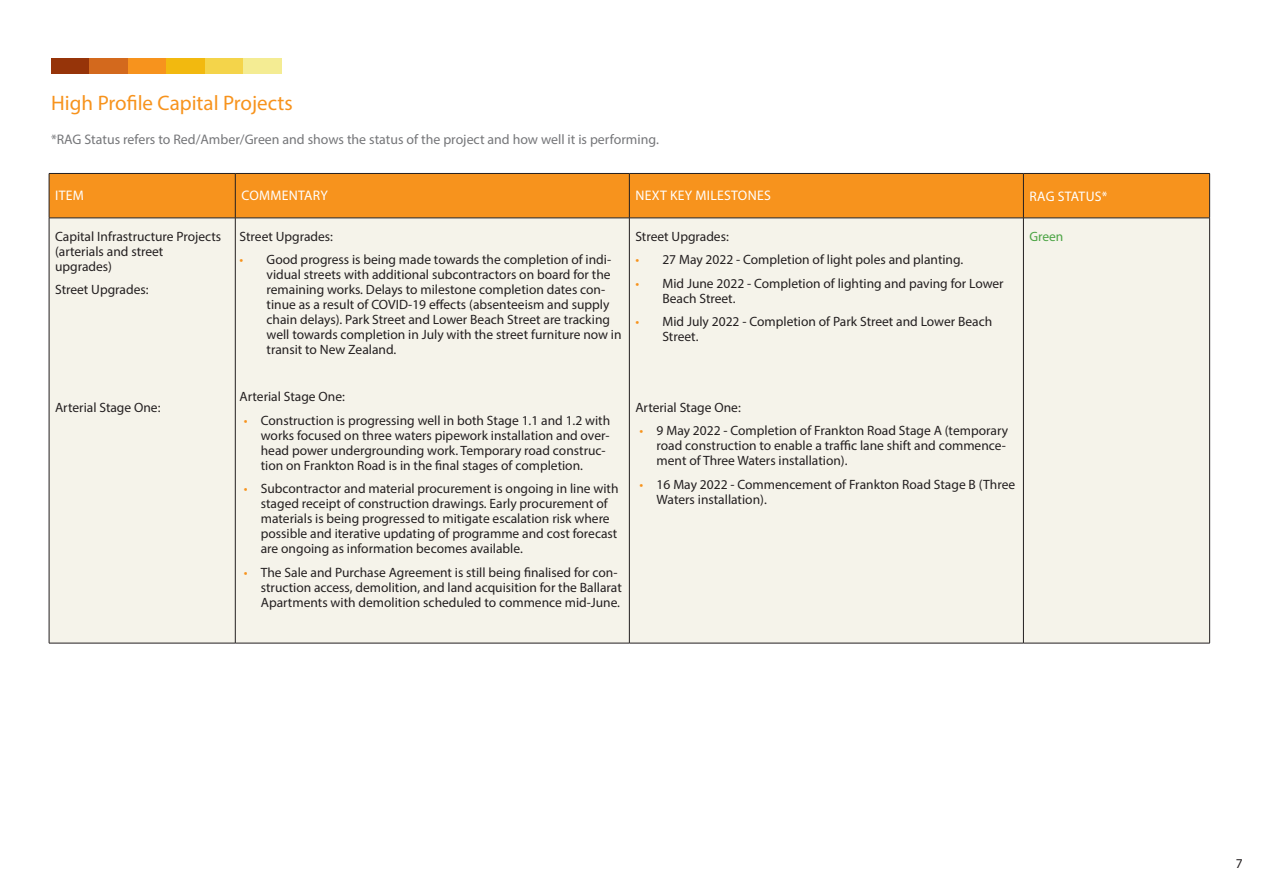
<style>
.page{position:relative;width:1263px;height:893px;background:#fff}
.page>*{position:absolute;margin:0;border:0;box-sizing:border-box;transform-origin:0 0}
.Heading_Orange{font:21px "Myriad Pro";color:#f7931d}
.VB2050_header{font:13.8px "Myriad Pro";color:#757679}
.KPI_Table_Headings{font:13.8px "Myriad Pro";letter-spacing:.02em;color:#fff}
.KPI_Table_Item{font:13.5px/15px "Myriad Pro";color:#231f20}
.KPI_Table_Bullets_Or{font:13.5px "Myriad Pro";color:#231f20}
.KPI_Table_Rag_Status{font:13.5px "Myriad Pro";color:#4ca445}
.s1{color:#f7931d}
</style>
<div class="page">
<div style="left:51px;top:58px;width:38px;height:15px;background:#963409"></div>
<div style="left:89px;top:58px;width:39px;height:15px;background:#d3691d"></div>
<div style="left:128px;top:58px;width:38px;height:15px;background:#f7931d"></div>
<div style="left:205px;top:58px;width:38px;height:15px;background:#f4d44a"></div>
<div style="left:166px;top:58px;width:39px;height:15px;background:#f2b90f"></div>
<div style="left:243px;top:58px;width:39px;height:15px;background:#f4ec93"></div>
<div style="left:50px;top:174px;width:1159px;height:44px;background:#f7931d"></div>
<div style="left:50px;top:219px;width:1159px;height:424px;background:#f5f3ea"></div>
<hr style="left:49px;top:173px;width:186px;height:1px;background:#231f20">
<hr style="left:49px;top:174px;width:1px;height:44px;background:#231f20">
<hr style="left:235px;top:173px;width:394px;height:1px;background:#231f20">
<hr style="left:235px;top:174px;width:1px;height:44px;background:#231f20">
<hr style="left:629px;top:173px;width:394px;height:1px;background:#231f20">
<hr style="left:629px;top:174px;width:1px;height:44px;background:#231f20">
<hr style="left:1023px;top:173px;width:187px;height:1px;background:#231f20">
<hr style="left:1023px;top:174px;width:1px;height:44px;background:#231f20">
<hr style="left:1209px;top:174px;width:1px;height:44px;background:#231f20">
<hr style="left:49px;top:218px;width:186px;height:1px;background:#231f20">
<hr style="left:49px;top:218px;width:1px;height:425px;background:#231f20">
<hr style="left:235px;top:218px;width:394px;height:1px;background:#231f20">
<hr style="left:235px;top:218px;width:1px;height:425px;background:#231f20">
<hr style="left:629px;top:218px;width:394px;height:1px;background:#231f20">
<hr style="left:629px;top:218px;width:1px;height:425px;background:#231f20">
<hr style="left:1023px;top:218px;width:187px;height:1px;background:#231f20">
<hr style="left:1023px;top:218px;width:1px;height:425px;background:#231f20">
<hr style="left:1209px;top:218px;width:1px;height:425px;background:#231f20">
<hr style="left:49px;top:643px;width:186px;height:1px;background:#231f20">
<hr style="left:235px;top:643px;width:394px;height:1px;background:#231f20">
<hr style="left:629px;top:643px;width:394px;height:1px;background:#231f20">
<hr style="left:1023px;top:643px;width:187px;height:1px;background:#231f20">
<p class="Heading_Orange" style="left:51px;top:90px;width:243px">High Profile Capital Projects</p>
<p class="VB2050_header" style="left:51px;top:131px;width:609px">*RAG Status refers to Red/Amber/Green and shows the status of the project and how well it is performing.</p>
<p class="KPI_Table_Headings" style="left:55px;top:187px;width:30px">ITEM</p>
<p class="KPI_Table_Headings" style="left:241px;top:187px;width:88px">COMMENTARY</p>
<p class="KPI_Table_Headings" style="left:635px;top:187px;width:137px">NEXT KEY MILESTONES</p>
<p class="KPI_Table_Headings" style="left:1029px;top:188px;width:79px">RAG STATUS*</p>
<p class="KPI_Table_Item" style="left:55px;top:229px;width:168px">Capital Infrastructure Projects (arterials and street upgrades)</p>
<p class="KPI_Table_Item" style="left:55px;top:282px;width:95px">Street Upgrades:</p>
<p class="KPI_Table_Bullets_Or" style="left:240px;top:228px;width:95px">Street Upgrades:</p>
<p class="KPI_Table_Item" style="left:267px;top:252px;width:357px;text-indent:-27px"><span class="s1">•</span> Good progress is being made towards the completion of indi&shy;vidual streets with additional subcontractors on board for the remaining works. Delays to milestone completion dates con&shy;tinue as a result of COVID-19 effects (absenteeism and supply chain delays). Park Street and Lower Beach Street are tracking well towards completion in July with the street furniture now in transit to New Zealand.</p>
<p class="KPI_Table_Bullets_Or" style="left:240px;top:388px;width:107px">Arterial Stage One:</p>
<p class="KPI_Table_Item" style="left:261px;top:413px;width:351px;text-indent:-17px"><span class="s1">•</span> Construction is progressing well in both Stage 1.1 and 1.2 with works focused on three waters pipework installation and over&shy;head power undergrounding work. Temporary road construc&shy;tion on Frankton Road is in the final stages of completion.</p>
<p class="KPI_Table_Item" style="left:261px;top:481px;width:359px;text-indent:-17px"><span class="s1">•</span> Subcontractor and material procurement is ongoing in line with staged receipt of construction drawings. Early procurement of materials is being progressed to mitigate escalation risk where possible and iterative updating of programme and cost forecast are ongoing as information becomes available.</p>
<p class="KPI_Table_Item" style="left:261px;top:565px;width:362px;text-indent:-17px"><span class="s1">•</span> The Sale and Purchase Agreement is still being finalised for con&shy;struction access, demolition, and land acquisition for the Ballarat<br>Apartments with demolition scheduled to commence mid-June.</p>
<p class="KPI_Table_Bullets_Or" style="left:635px;top:228px;width:95px">Street Upgrades:</p>
<p class="KPI_Table_Item" style="left:635px;top:252px;width:329px"><span class="s1">•</span> 27 May 2022 - Completion of light poles and planting.</p>
<p class="KPI_Table_Item" style="left:662px;top:276px;width:343px;text-indent:-27px"><span class="s1">•</span> Mid June 2022 - Completion of lighting and paving for Lower<br>Beach Street.</p>
<p class="KPI_Table_Item" style="left:662px;top:314px;width:331px;text-indent:-27px"><span class="s1">•</span> Mid July 2022 - Completion of Park Street and Lower Beach<br>Street.</p>
<p class="KPI_Table_Rag_Status" style="left:1029px;top:228px;width:36px">Green</p>
<p class="KPI_Table_Item" style="left:55px;top:400px;width:107px">Arterial Stage One:</p>
<p class="KPI_Table_Bullets_Or" style="left:635px;top:399px;width:107px">Arterial Stage One:</p>
<p class="KPI_Table_Item" style="left:657px;top:423px;width:353px;text-indent:-17px"><span class="s1">•</span> 9 May 2022 - Completion of Frankton Road Stage A (temporary road construction to enable a traffic lane shift and commence&shy;ment of Three Waters installation).</p>
<p class="KPI_Table_Item" style="left:657px;top:477px;width:360px;text-indent:-17px"><span class="s1">•</span> 16 May 2022 - Commencement of Frankton Road Stage B (Three<br>Waters installation).</p>
<p class="KPI_Table_Item" style="left:1236px;top:856px;width:8px">7</p>
</div>
